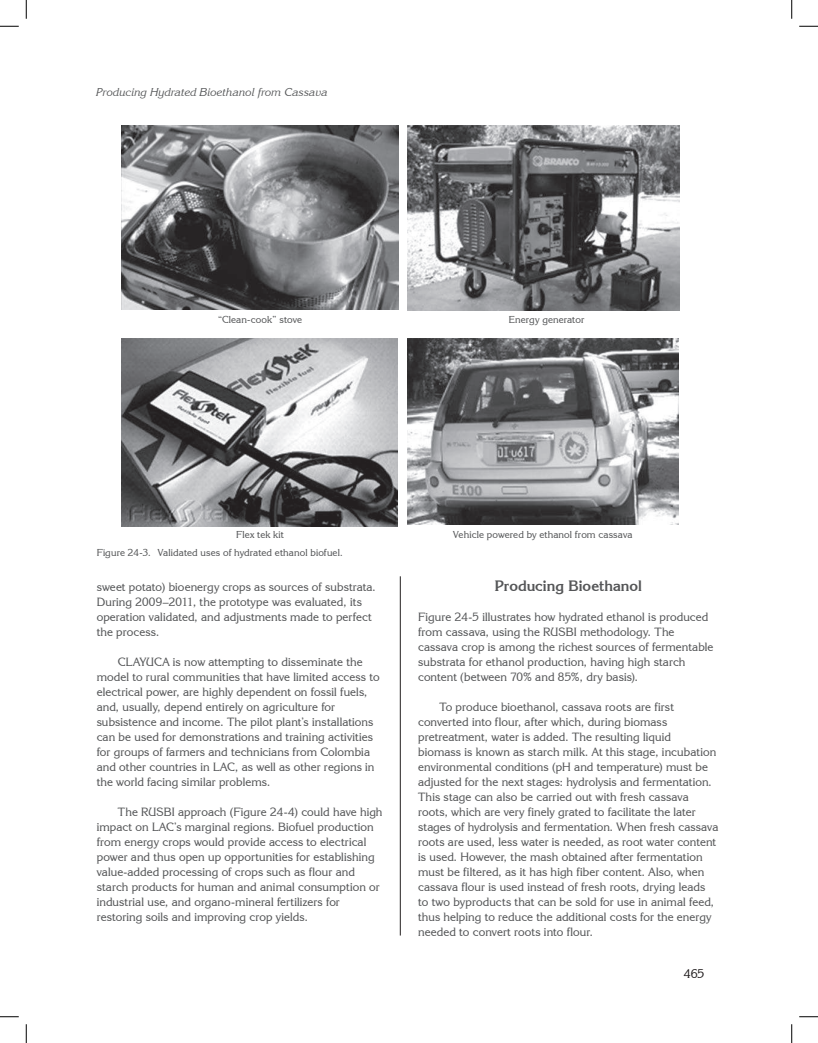
<style>
.page{position:relative;width:818px;height:1043px;background:#fff}
.page>*{position:absolute;margin:0;border:0;box-sizing:border-box;transform-origin:0 0}
.t1{font:700 15px "Korinna IT Cby BT";color:#545557}
.t2{font:12.5px "Korinna IT Cby BT";color:#231f20}
.t3{font:11.88px/15px "Korinna IT Cby BT";letter-spacing:.01em;color:#545557}
.t4{font:italic 11.25px "Korinna IT Cby BT";letter-spacing:.01em;color:#545557}
.t5{font:10px "Korinna IT Cby BT";letter-spacing:.015em;color:#545557}
</style>
<div class="page">
<hr style="left:400px;top:576px;width:1px;height:359px;background:#231f20">
<img style="left:122px;top:126px;width:276px;height:184px">
<img style="left:407px;top:126px;width:272px;height:184px">
<img style="left:122px;top:338px;width:276px;height:188px">
<img style="left:407px;top:338px;width:271px;height:186px">
<svg style="left:0;top:25px;width:19px;height:2px"></svg>
<svg style="left:799px;top:25px;width:19px;height:2px"></svg>
<svg style="left:0;top:1016px;width:19px;height:1px"></svg>
<svg style="left:799px;top:1016px;width:19px;height:1px"></svg>
<svg style="left:25px;top:0;width:2px;height:19px"></svg>
<svg style="left:25px;top:1024px;width:2px;height:18px"></svg>
<svg style="left:791px;top:0;width:1px;height:19px"></svg>
<svg style="left:791px;top:1024px;width:1px;height:18px"></svg>
<p class="t4" style="left:96px;top:88px;width:232px">Producing Hydrated Bioethanol from Cassava</p>
<p class="t5" style="left:218px;top:315px;width:85px">“Clean-cook” stove</p>
<p class="t5" style="left:509px;top:315px;width:77px">Energy generator</p>
<p class="t5" style="left:236px;top:530px;width:49px">Flex tek kit</p>
<p class="t5" style="left:453px;top:530px;width:181px">Vehicle powered by ethanol from cassava</p>
<p class="t5" style="left:97px;top:548px;width:247px">Figure 24-3. Validated uses of hydrated ethanol biofuel.</p>
<p class="t3" style="left:97px;top:580px;width:281px">sweet potato) bioenergy crops as sources of substrata.<br>During 2009–2011, the prototype was evaluated, its operation validated, and adjustments made to perfect the process.</p>
<p class="t3" style="left:97px;top:655px;width:284px;text-indent:21px">CLAYUCA is now attempting to disseminate the model to rural communities that have limited access to electrical power, are highly dependent on fossil fuels, and, usually, depend entirely on agriculture for subsistence and income. The pilot plant’s installations can be used for demonstrations and training activities for groups of farmers and technicians from Colombia and other countries in LAC, as well as other regions in the world facing similar problems.</p>
<p class="t3" style="left:97px;top:805px;width:287px;text-indent:21px">The RUSBI approach (Figure 24-4) could have high impact on LAC’s marginal regions. Biofuel production from energy crops would provide access to electrical power and thus open up opportunities for establishing value-added processing of crops such as flour and starch products for human and animal consumption or industrial use, and organo-mineral fertilizers for restoring soils and improving crop yields.</p>
<p class="t1" style="left:494px;top:580px;width:149px">Producing Bioethanol</p>
<p class="t3" style="left:418px;top:610px;width:297px">Figure 24-5 illustrates how hydrated ethanol is produced from cassava, using the RUSBI methodology. The cassava crop is among the richest sources of fermentable substrata for ethanol production, having high starch content (between 70% and 85%, dry basis).</p>
<p class="t3" style="left:418px;top:700px;width:302px;text-indent:21px">To produce bioethanol, cassava roots are first converted into flour, after which, during biomass pretreatment, water is added. The resulting liquid<br>biomass is known as starch milk. At this stage, incubation environmental conditions (pH and temperature) must be adjusted for the next stages: hydrolysis and fermentation.<br>This stage can also be carried out with fresh cassava roots, which are very finely grated to facilitate the later stages of hydrolysis and fermentation. When fresh cassava roots are used, less water is needed, as root water content is used. However, the mash obtained after fermentation must be filtered, as it has high fiber content. Also, when cassava flour is used instead of fresh roots, drying leads<br>to two byproducts that can be sold for use in animal feed, thus helping to reduce the additional costs for the energy needed to convert roots into flour.</p>
<p class="t2" style="left:683px;top:968px;width:22px">465</p>
</div>
